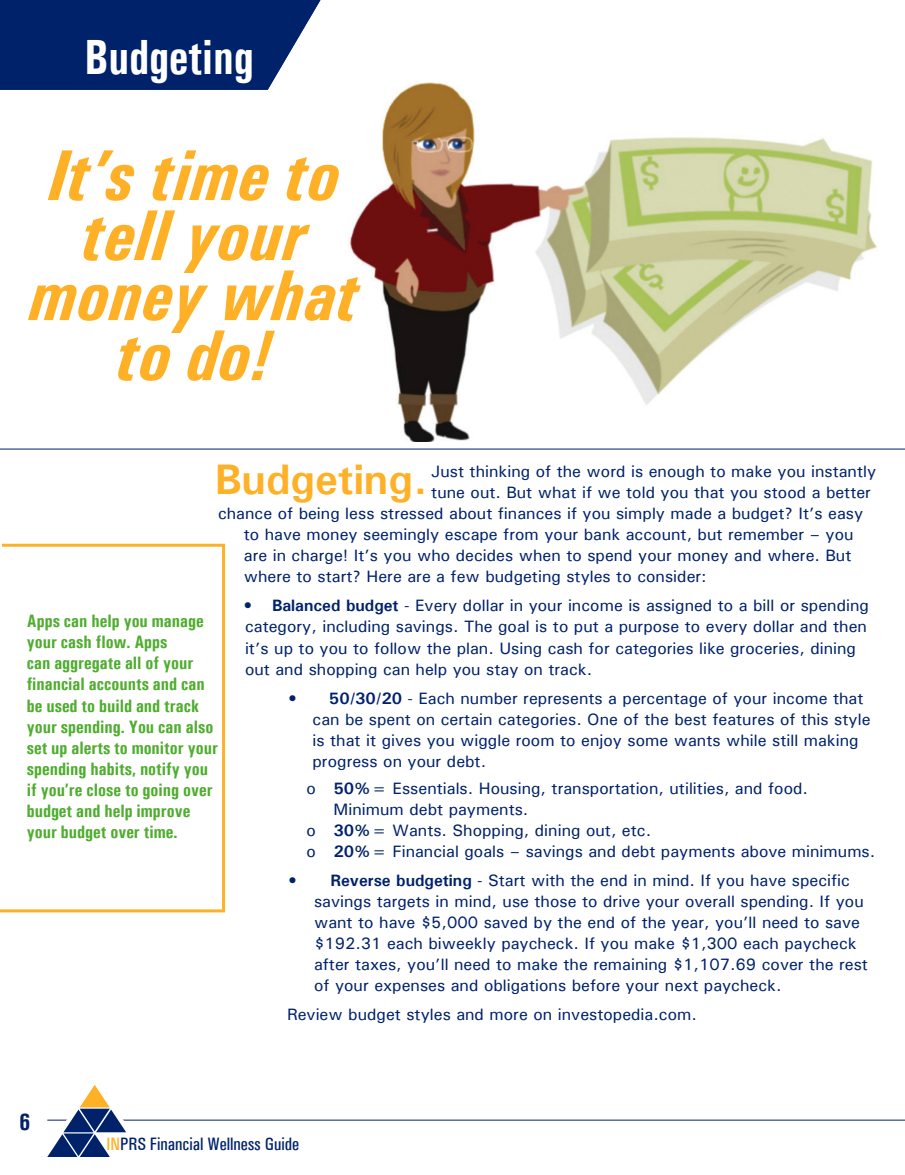
<style>
.page{position:relative;width:905px;height:1175px;background:#fff}
.page>*{position:absolute;margin:0;border:0;box-sizing:border-box;transform-origin:0 0}
.t1{font:italic 700 condensed 72px/60px "Univers";color:#feb127;text-align:center}
.t2{font:700 condensed 49.5px "Univers";color:#fff;scale:.91 1}
.t3{font:700 42.75px "Univers";color:#feb127}
.t4{font:700 condensed 24px "Univers";color:#00226b}
.t5{font:700 condensed 18px/21px "Univers";color:#4fad2f}
.t6{font:500 condensed 18px "Univers";color:#00226b}
.t7{font:500 16.5px/21px "Univers";color:#00226b}
.s1{font-weight:700}
.s2{color:#feb127}
</style>
<div class="page">
<hr style="left:47px;top:1119px;width:857px;height:1px;background:#00226b">
<svg style="left:47px;top:1085px;width:106px;height:72px"></svg>
<img style="left:347px;top:82px;width:530px;height:359px">
<svg style="left:0;top:0;width:320px;height:90px;background:#143376"></svg>
<svg style="left:0;top:543px;width:226px;height:370px"></svg>
<hr style="left:0;top:448px;width:904px;height:1px;background:#00226b">
<p class="t2" style="left:84px;top:27px;width:187px">Budgeting</p>
<p class="t1" style="left:29px;top:145px;width:331px">It’s time to tell your money what to do!</p>
<p class="t3" style="left:215px;top:452px;width:214px">Budgeting.</p>
<p class="t7" style="left:431px;top:461px;width:446px">Just thinking of the word is enough to make you instantly</p>
<p class="t7" style="left:431px;top:482px;width:441px">tune out. But what if we told you that you stood a better</p>
<p class="t7" style="left:218px;top:503px;width:646px">chance of being less stressed about finances if you simply made a budget? It’s easy</p>
<p class="t7" style="left:244px;top:524px;width:611px">to have money seemingly escape from your bank account, but remember – you</p>
<p class="t7" style="left:244px;top:545px;width:609px">are in charge! It’s you who decides when to spend your money and where. But</p>
<p class="t7" style="left:244px;top:566px;width:464px">where to start? Here are a few budgeting styles to consider:</p>
<p class="t7" style="left:244px;top:595px;width:626px"><span class="s1">• Balanced budget</span> - Every dollar in your income is assigned to a bill or spending category, including savings. The goal is to put a purpose to every dollar and then it’s up to you to follow the plan. Using cash for categories like groceries, dining out and shopping can help you stay on track.</p>
<p class="t7" style="left:312px;top:687px;width:559px;text-indent:-24px"><span class="s1">• 50/30/20</span> - Each number represents a percentage of your income that can be spent on certain categories. One of the best features of this style is that it gives you wiggle room to enjoy some wants while still making progress on your debt.</p>
<p class="t7" style="left:333px;top:777px;width:476px;text-indent:-27px">o <span class="s1">50%</span>= Essentials. Housing, transportation, utilities, and food.<br>Minimum debt payments.</p>
<p class="t7" style="left:306px;top:819px;width:346px">o <span class="s1">30%</span>= Wants. Shopping, dining out, etc.</p>
<p class="t7" style="left:306px;top:840px;width:570px">o <span class="s1">20%</span>= Financial goals – savings and debt payments above minimums.</p>
<p class="t7" style="left:314px;top:869px;width:555px;text-indent:-26px"><span class="s1">• Reverse budgeting</span> - Start with the end in mind. If you have specific savings targets in mind, use those to drive your overall spending. If you want to have $5,000 saved by the end of the year, you’ll need to save $192.31 each biweekly paycheck. If you make $1,300 each paycheck after taxes, you’ll need to make the remaining $1,107.69 cover the rest of your expenses and obligations before your next paycheck.</p>
<p class="t7" style="left:287px;top:1003px;width:411px">Review budget styles and more on investopedia.com.</p>
<p class="t5" style="left:27px;top:610px;width:193px">Apps can help you manage your cash flow. Apps<br>can aggregate all of your financial accounts and can be used to build and track your spending. You can also set up alerts to monitor your spending habits, notify you if you’re close to going over budget and help improve your budget over time.</p>
<h3 class="t4" style="left:19px;top:1106px;width:13px">6</h3>
<p class="t6" style="left:106px;top:1132px;width:194px"><span class="s2">IN</span>PRS Financial Wellness Guide</p>
</div>
